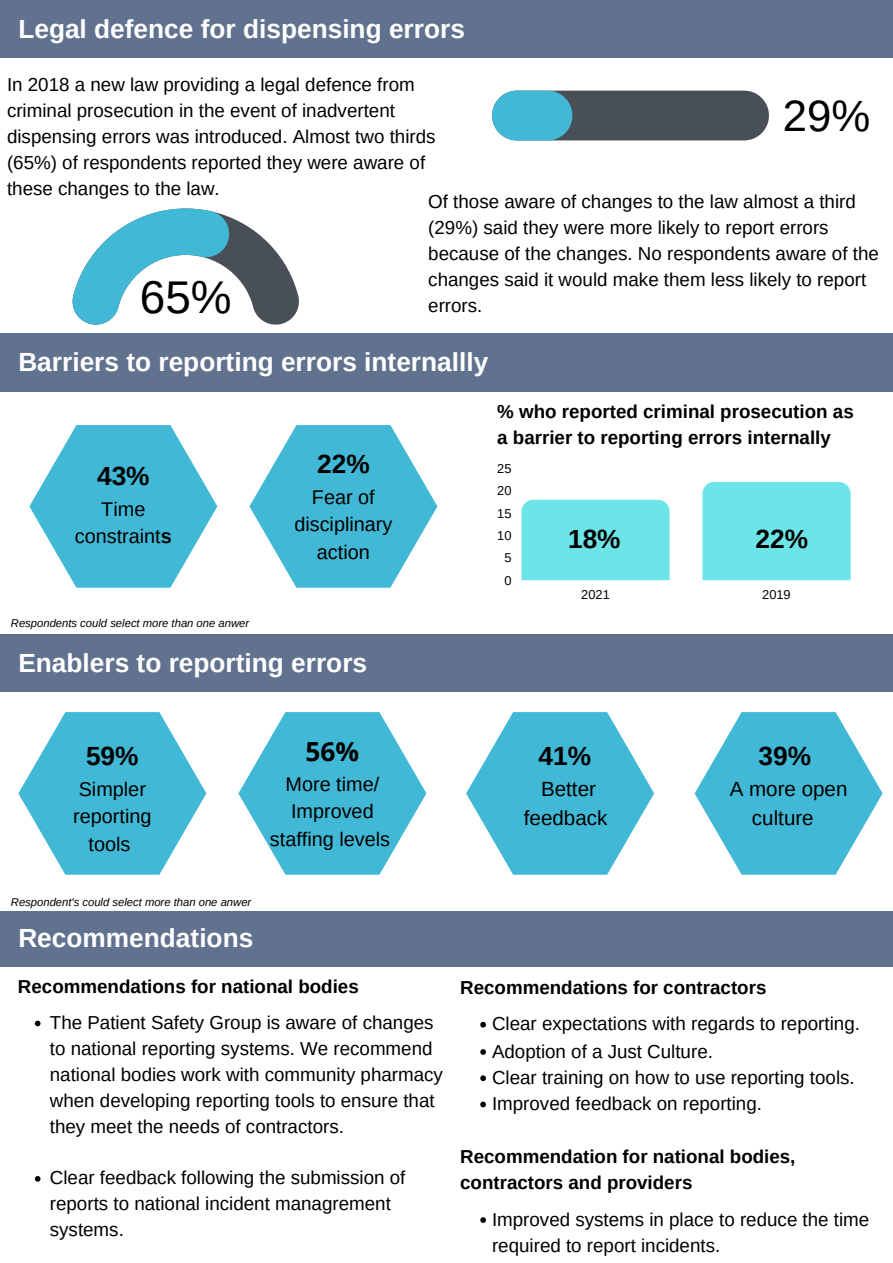
<style>
.page{position:relative;width:893px;height:1263px;background:#fff}
.page>*{position:absolute;margin:0;border:0;box-sizing:border-box;transform-origin:0 0}
.t1{font:45.83px "Arimo";color:#000}
.t2{font:43.72px "Arimo";color:#000}
.t3{font:700 26.25px "Arimo";color:#fff}
.t4{font:700 26.25px "Arimo";color:#000}
.t5{font:700 26.25px "Open Sans";color:#000}
.t6{font:20.55px/28.7px "Arimo";color:#000;text-align:center}
.t7{font:19.8px/27.6px "Arimo";color:#000;text-align:center}
.t8{font:18.75px/25.9px "Arimo";color:#000}
.t9{font:700 18.75px/25.9px "Arimo";color:#000}
.t10{font:12.83px "Arimo";color:#000}
.t11{font:italic 11.25px "Arimo";color:#000}
.s1{font-weight:700}
</style>
<div class="page">
<svg style="left:73px;top:208px;width:226px;height:117px"></svg>
<div style="left:0;top:0;width:893px;height:58px;background:#61728f"></div>
<svg style="left:492px;top:91px;width:277px;height:49px;background:#4d6f7c"></svg>
<div style="left:0;top:333px;width:893px;height:59px;background:#61728f"></div>
<svg style="left:29px;top:425px;width:188px;height:163px"></svg>
<svg style="left:249px;top:425px;width:188px;height:163px"></svg>
<div style="left:0;top:634px;width:893px;height:58px;background:#61728f"></div>
<svg style="left:18px;top:712px;width:188px;height:163px"></svg>
<svg style="left:238px;top:712px;width:188px;height:163px"></svg>
<svg style="left:466px;top:712px;width:188px;height:163px"></svg>
<svg style="left:694px;top:712px;width:188px;height:163px"></svg>
<div style="left:0;top:911px;width:893px;height:55px;background:#61728f"></div>
<div style="left:521px;top:500px;width:148px;height:80px;background:#6ce5e8"></div>
<div style="left:702px;top:482px;width:148px;height:98px;background:#6ce5e8"></div>
<svg style="left:35px;top:1021px;width:5px;height:5px"></svg>
<svg style="left:35px;top:1176px;width:5px;height:5px"></svg>
<svg style="left:480px;top:1022px;width:6px;height:5px"></svg>
<svg style="left:480px;top:1049px;width:6px;height:6px"></svg>
<svg style="left:480px;top:1075px;width:6px;height:6px"></svg>
<svg style="left:480px;top:1102px;width:6px;height:5px"></svg>
<svg style="left:480px;top:1217px;width:6px;height:6px"></svg>
<p class="t3" style="left:18px;top:15px;width:448px">Legal defence for dispensing errors</p>
<p class="t8" style="left:7px;top:72px;width:430px">In 2018 a new law providing a legal defence from criminal prosecution in the event of inadvertent dispensing errors was introduced. Almost two thirds (65%) of respondents reported they were aware of these changes to the law.</p>
<p class="t2" style="left:783px;top:91px;width:89px">29%</p>
<p class="t8" style="left:428px;top:189px;width:452px">Of those aware of changes to the law almost a third (29%) said they were more likely to report errors because of the changes. No respondents aware of the changes said it would make them less likely to report errors.</p>
<p class="t1" style="left:140px;top:271px;width:93px">65%</p>
<p class="t3" style="left:18px;top:348px;width:471px">Barriers to reporting errors internallly</p>
<p class="t4" style="left:97px;top:462px;width:54px">43%</p>
<p class="t7" style="left:75px;top:495px;width:98px">Time constraint<span class="s1">s</span></p>
<p class="t11" style="left:11px;top:617px;width:240px">Respondents could select more than one anwer</p>
<p class="t4" style="left:317px;top:449px;width:54px">22%</p>
<p class="t7" style="left:294px;top:483px;width:100px">Fear of disciplinary action</p>
<p class="t3" style="left:18px;top:648px;width:350px">Enablers to reporting errors</p>
<p class="t9" style="left:497px;top:399px;width:358px">% who reported criminal prosecution as a barrier to reporting errors internally</p>
<p class="t10" style="left:497px;top:461px;width:16px">25</p>
<p class="t10" style="left:497px;top:484px;width:16px">20</p>
<p class="t10" style="left:497px;top:506px;width:16px">15</p>
<p class="t10" style="left:497px;top:528px;width:16px">10</p>
<p class="t10" style="left:504px;top:551px;width:9px">5</p>
<p class="t10" style="left:504px;top:573px;width:9px">0</p>
<p class="t4" style="left:568px;top:524px;width:54px">18%</p>
<p class="t4" style="left:755px;top:524px;width:54px">22%</p>
<p class="t10" style="left:581px;top:587px;width:30px">2021</p>
<p class="t10" style="left:762px;top:587px;width:30px">2019</p>
<p class="t4" style="left:86px;top:741px;width:54px">59%</p>
<p class="t7" style="left:73px;top:775px;width:80px">Simpler reporting tools</p>
<p class="t5" style="left:305px;top:733px;width:55px">56%</p>
<p class="t7" style="left:270px;top:770px;width:122px">More time/<br>Improved staffing levels</p>
<p class="t11" style="left:11px;top:895px;width:242px">Respondent's could select more than one anwer</p>
<p class="t3" style="left:18px;top:923px;width:236px">Recommendations</p>
<p class="t4" style="left:538px;top:741px;width:54px">41%</p>
<p class="t6" style="left:524px;top:775px;width:85px">Better feedback</p>
<p class="t4" style="left:758px;top:741px;width:54px">39%</p>
<p class="t6" style="left:729px;top:775px;width:119px">A more open culture</p>
<p class="t9" style="left:18px;top:974px;width:342px">Recommendations for national bodies</p>
<p class="t8" style="left:50px;top:1010px;width:394px">The Patient Safety Group is aware of changes to national reporting systems. We recommend national bodies work with community pharmacy when developing reporting tools to ensure that they meet the needs of contractors.</p>
<p class="t8" style="left:50px;top:1165px;width:357px">Clear feedback following the submission of reports to national incident managrement systems.</p>
<p class="t9" style="left:460px;top:974px;width:308px">Recommendations for contractors</p>
<p class="t8" style="left:492px;top:1011px;width:369px">Clear expectations with regards to reporting.</p>
<p class="t8" style="left:492px;top:1038px;width:222px">Adoption of a Just Culture.</p>
<p class="t8" style="left:492px;top:1064px;width:364px">Clear training on how to use reporting tools.</p>
<p class="t8" style="left:492px;top:1091px;width:271px">Improved feedback on reporting.</p>
<p class="t9" style="left:460px;top:1143px;width:337px;line-height:26.2px">Recommendation for national bodies, contractors and providers</p>
<p class="t8" style="left:492px;top:1206px;width:379px;line-height:26.2px">Improved systems in place to reduce the time required to report incidents.</p>
</div>
